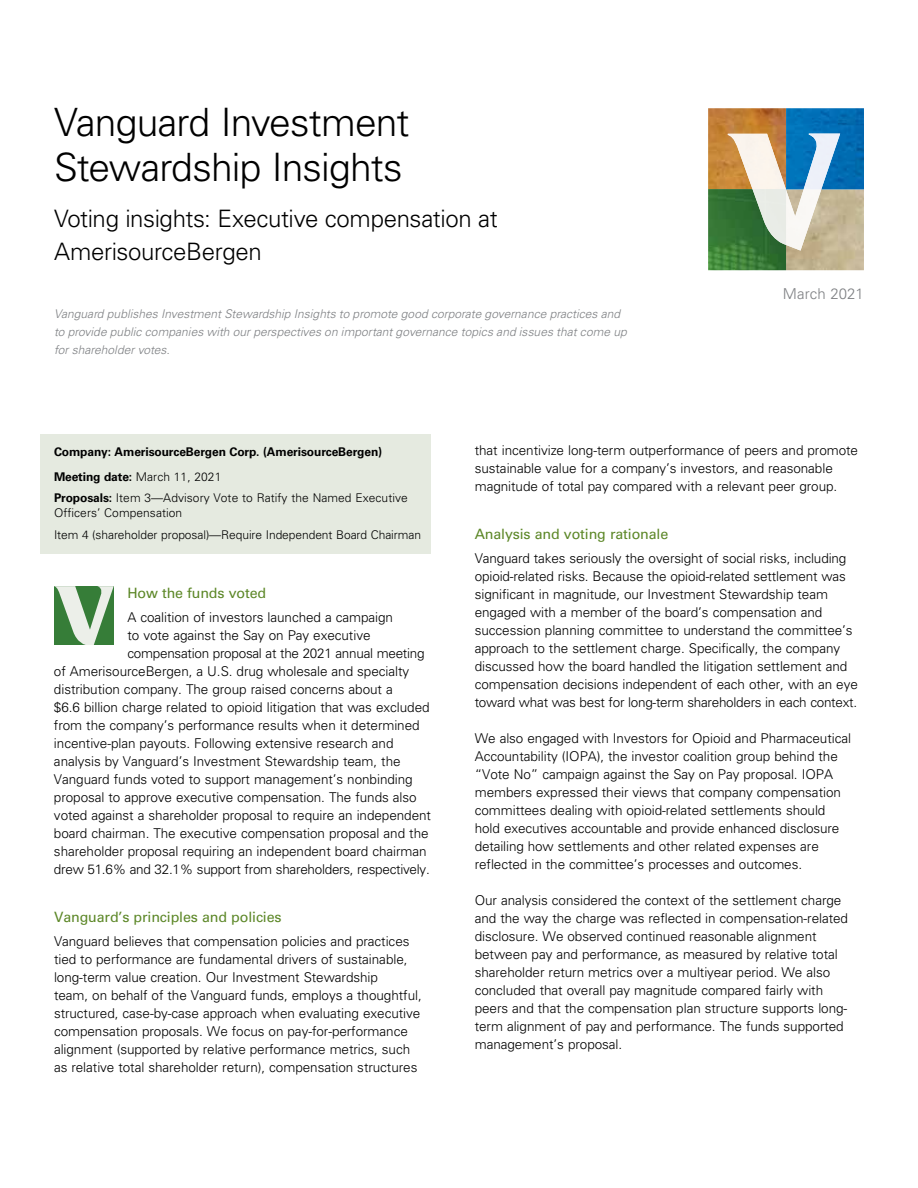
<style>
.page{position:relative;width:918px;height:1188px;background:#fff}
.page>*{position:absolute;margin:0;border:0;box-sizing:border-box;transform-origin:0 0}
.t1{font:300 39px/45px "Univers LT Std";letter-spacing:-.02em;color:#000}
.t2{font:300 24px/33px "Univers LT Std";letter-spacing:-.015em;color:#000}
.t3{font:300 15px "Univers LT Std";letter-spacing:.005em;color:#7e8083}
.t4{font:14.25px "Univers LT Std";letter-spacing:-.01em;color:#5c8727}
.t5{font:300 13.5px/18px "Univers LT Std";letter-spacing:-.005em;color:#000}
.t6{font:italic 300 12px/18px "Univers LT Std";letter-spacing:.005em;color:#7e8083}
.t7{font:300 12px/15px "Univers LT Std";letter-spacing:.005em;color:#000}
.t8{font:700 12px/24.8px "Univers LT Std";letter-spacing:-.01em;color:#000}
.s1{font-weight:300}
.s2{font-weight:700}
</style>
<div class="page">
<svg style="left:54px;top:586px;width:60px;height:59px"></svg>
<img style="left:708px;top:108px;width:156px;height:162px">
<img style="left:786px;top:189px;width:35px;height:62px">
<img style="left:728px;top:134px;width:58px;height:55px">
<img style="left:804px;top:134px;width:36px;height:55px">
<img style="left:753px;top:189px;width:33px;height:56px">
<div style="left:40px;top:434px;width:391px;height:120px;background:#e5eae0"></div>
<h1 class="t1" style="left:54px;top:100px;width:357px">Vanguard Investment<br>Stewardship Insights</h1>
<h2 class="t2" style="left:54px;top:202px;width:445px">Voting insights: Executive compensation at<br>AmerisourceBergen</h2>
<p class="t6" style="left:54px;top:305px;width:574px">Vanguard publishes Investment Stewardship Insights to promote good corporate governance practices and to provide public companies with our perspectives on important governance topics and issues that come up for shareholder votes.</p>
<p class="t3" style="left:783px;top:285px;width:83px">March 2021</p>
<p class="t8" style="left:54px;top:439px;width:330px">Company: AmerisourceBergen Corp. (AmerisourceBergen)<br>Meeting date: <span class="s1">March 11, 2021</span></p>
<p class="t7" style="left:54px;top:491px;width:355px"><span class="s2">Proposals:</span> Item 3—Advisory Vote to Ratify the Named Executive<br>Officers’ Compensation</p>
<p class="t7" style="left:54px;top:527px;width:369px">Item 4 (shareholder proposal)—Require Independent Board Chairman</p>
<p class="t4" style="left:127px;top:584px;width:140px">How the funds voted</p>
<p class="t5" style="left:127px;top:608px;width:267px">A coalition of investors launched a campaign</p>
<p class="t5" style="left:127px;top:626px;width:245px">to vote against the Say on Pay executive</p>
<p class="t5" style="left:127px;top:644px;width:299px">compensation proposal at the 2021 annual meeting</p>
<p class="t5" style="left:54px;top:662px;width:357px">of AmerisourceBergen, a U.S. drug wholesale and specialty</p>
<p class="t5" style="left:54px;top:680px;width:340px">distribution company. The group raised concerns about a</p>
<p class="t5" style="left:54px;top:698px;width:377px">$6.6 billion charge related to opioid litigation that was excluded</p>
<p class="t5" style="left:54px;top:716px;width:367px">from the company’s performance results when it determined</p>
<p class="t5" style="left:54px;top:734px;width:341px">incentive-plan payouts. Following extensive research and</p>
<p class="t5" style="left:54px;top:752px;width:348px">analysis by Vanguard’s Investment Stewardship team, the</p>
<p class="t5" style="left:54px;top:770px;width:360px">Vanguard funds voted to support management’s nonbinding</p>
<p class="t5" style="left:54px;top:788px;width:364px">proposal to approve executive compensation. The funds also</p>
<p class="t5" style="left:54px;top:806px;width:379px">voted against a shareholder proposal to require an independent</p>
<p class="t5" style="left:54px;top:824px;width:376px">board chairman. The executive compensation proposal and the</p>
<p class="t5" style="left:54px;top:842px;width:374px">shareholder proposal requiring an independent board chairman</p>
<p class="t5" style="left:54px;top:860px;width:377px">drew 51.6% and 32.1% support from shareholders, respectively.</p>
<p class="t4" style="left:54px;top:908px;width:229px">Vanguard’s principles and policies</p>
<p class="t5" style="left:54px;top:932px;width:369px">Vanguard believes that compensation policies and practices tied to performance are fundamental drivers of sustainable, long-term value creation. Our Investment Stewardship<br>team, on behalf of the Vanguard funds, employs a thoughtful, structured, case-by-case approach when evaluating executive compensation proposals. We focus on pay-for-performance alignment (supported by relative performance metrics, such as relative total shareholder return), compensation structures</p>
<p class="t5" style="left:475px;top:441px;width:385px">that incentivize long-term outperformance of peers and promote sustainable value for a company’s investors, and reasonable magnitude of total pay compared with a relevant peer group.</p>
<p class="t4" style="left:475px;top:526px;width:195px">Analysis and voting rationale</p>
<p class="t5" style="left:475px;top:550px;width:385px">Vanguard takes seriously the oversight of social risks, including opioid-related risks. Because the opioid-related settlement was significant in magnitude, our Investment Stewardship team engaged with a member of the board’s compensation and succession planning committee to understand the committee’s approach to the settlement charge. Specifically, the company discussed how the board handled the litigation settlement and compensation decisions independent of each other, with an eye toward what was best for long-term shareholders in each context.</p>
<p class="t5" style="left:475px;top:729px;width:378px">We also engaged with Investors for Opioid and Pharmaceutical Accountability (IOPA), the investor coalition group behind the “Vote No” campaign against the Say on Pay proposal. IOPA members expressed their views that company compensation committees dealing with opioid-related settlements should hold executives accountable and provide enhanced disclosure detailing how settlements and other related expenses are reflected in the committee’s processes and outcomes.</p>
<p class="t5" style="left:475px;top:891px;width:375px">Our analysis considered the context of the settlement charge and the way the charge was reflected in compensation-related disclosure. We observed continued reasonable alignment between pay and performance, as measured by relative total shareholder return metrics over a multiyear period. We also concluded that overall pay magnitude compared fairly with peers and that the compensation plan structure supports long&shy;term alignment of pay and performance. The funds supported management’s proposal.</p>
</div>
